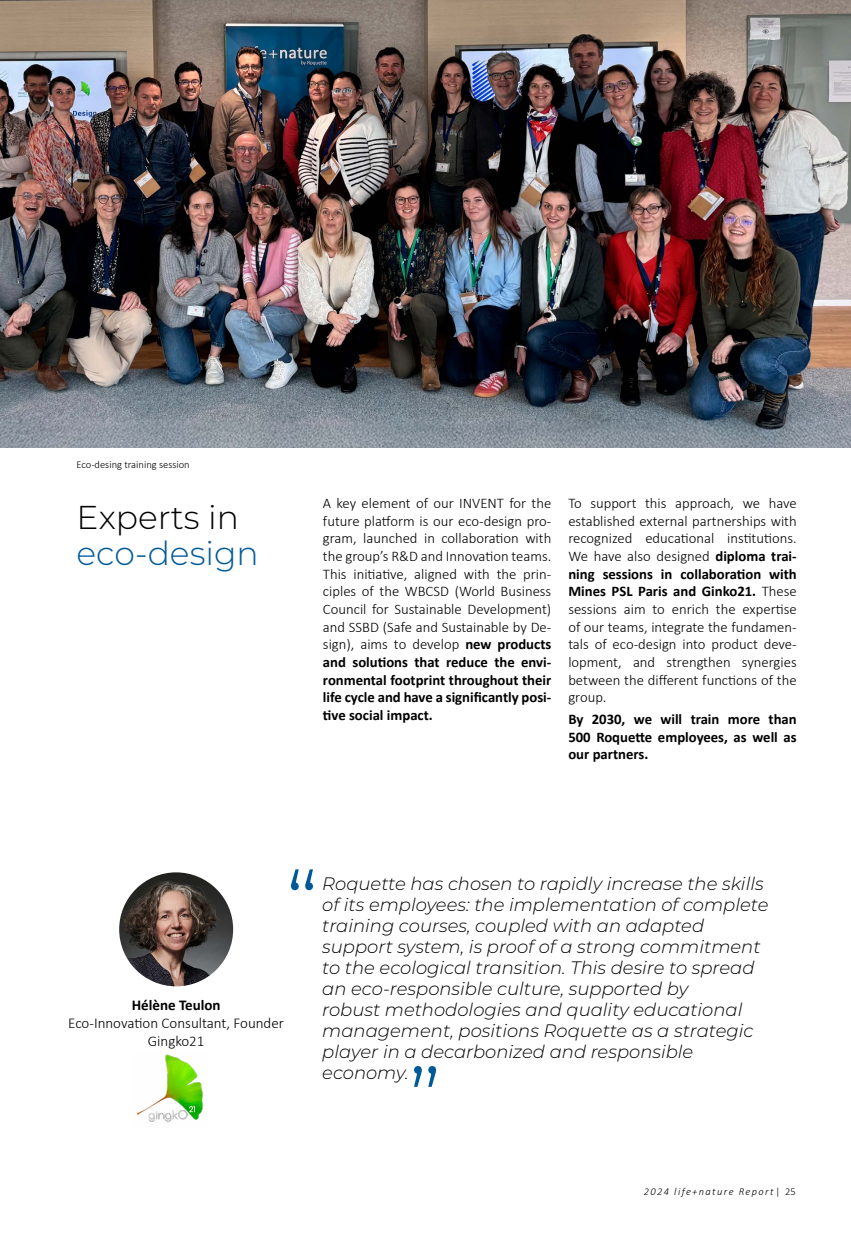
<style>
.page{position:relative;width:851px;height:1234px;background:#fff}
.page>*{position:absolute;margin:0;border:0;box-sizing:border-box;transform-origin:0 0}
.t1{font:100 93px "Montserrat";color:#005a9a}
.t2{font:100 33px "Montserrat";color:#005a9a}
.t3{font:100 33px "Montserrat";color:#000}
.t4{font:italic 300 18px/21px "Montserrat";color:#000}
.t5{font:300 15px/18px "Calibri";color:#000;text-align:center}
.t6{font:700 15px "Calibri";color:#000}
.t7{font:300 14.7px/17.7px "Calibri";color:#000;text-align:justify}
.t8{font:700 14.7px/17.7px "Calibri";color:#000;text-align:justify}
.t9{font:300 10.5px "Calibri";color:#000}
.t10{font:italic 300 10.5px "Calibri";letter-spacing:.13em;color:#000}
.s1{font-weight:700}
.s2{font-style:normal}
</style>
<div class="page">
<img style="left:119px;top:872px;width:114px;height:114px;border-radius:57px">
<img style="left:137px;top:1054px;width:66px;height:68px">
<img style="left:0;top:0;width:850px;height:447px">
<p class="t9" style="left:77px;top:458px;width:115px">Eco-desing training session</p>
<h2 class="t3" style="left:77px;top:495px;width:164px">Experts in</h2>
<h2 class="t2" style="left:77px;top:531px;width:184px">eco-design</h2>
<p class="t7" style="left:323px;top:494px;width:230px">A key element of our INVENT for the future platform is our eco-design pro&shy;gram, launched in collaboration with the group’s R&amp;D and Innovation teams.<br>This initiative, aligned with the prin&shy;ciples of the WBCSD (World Business Council for Sustainable Development) and SSBD (Safe and Sustainable by De&shy;sign), aims to develop <span class="s1">new products and solutions that reduce the envi&shy;ronmental footprint throughout their life cycle and have a significantly posi&shy;tive social impact.</span></p>
<p class="t7" style="left:568px;top:494px;width:230px">To support this approach, we have established external partnerships with recognized educational institutions.<br>We have also designed <span class="s1">diploma trai&shy;ning sessions in collaboration with Mines PSL Paris and Ginko21.</span> These sessions aim to enrich the expertise of our teams, integrate the fundamen&shy;tals of eco-design into product deve&shy;lopment, and strengthen synergies between the different functions of the group.</p>
<p class="t8" style="left:568px;top:710px;width:230px">By 2030, we will train more than 500 Roquette employees, as well as our partners.</p>
<h1 class="t1" style="left:285px;top:843px;width:34px">“</h1>
<p class="t6" style="left:132px;top:993px;width:90px">Hélène Teulon</p>
<p class="t5" style="left:68px;top:1013px;width:217px">Eco-Innovation Consultant, Founder<br>Gingko21</p>
<p class="t4" style="left:322px;top:872px;width:447px">Roquette has chosen to rapidly increase the skills of its employees: the implementation of complete training courses, coupled with an adapted support system, is proof of a strong commitment to the ecological transition. This desire to spread an eco-responsible culture, supported by<br>robust methodologies and quality educational management, positions Roquette as a strategic player in a decarbonized and responsible economy.</p>
<h1 class="t1" style="left:408px;top:1040px;width:34px">”</h1>
<p class="t10" style="left:643px;top:1184px;width:153px">2024 life+nature Report<span class="s2">| 25</span></p>
</div>
